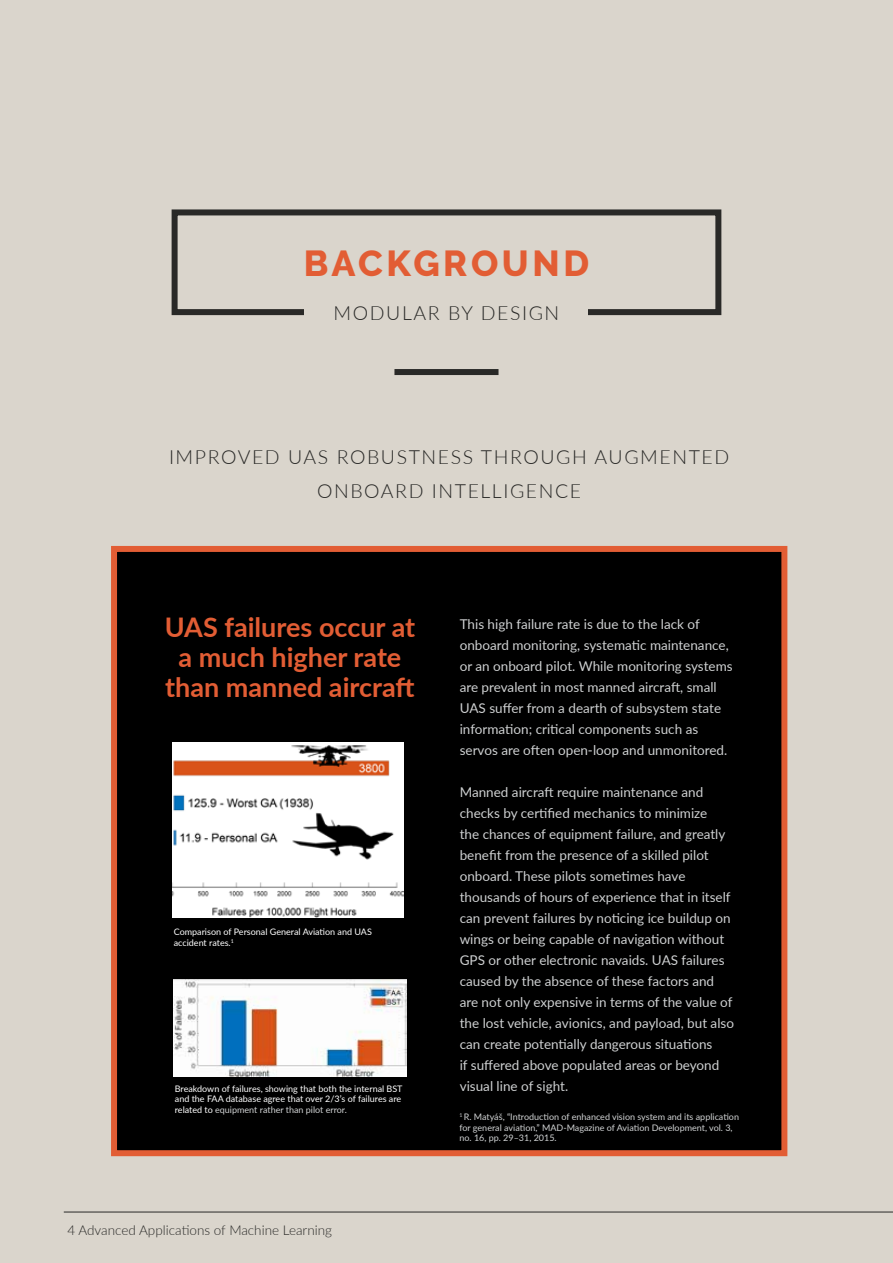
<style>
.page{position:relative;width:893px;height:1263px;background:#dad5cc}
.page>*{position:absolute;margin:0;border:0;box-sizing:border-box;transform-origin:0 0}
.t1{font:800 36px "Raleway";letter-spacing:.1em;color:#e25d34}
.t2{font:700 27px/30px "Lato";color:#e25d34;text-align:center}
.t3{font:300 19.5px/34.5px "Lato";letter-spacing:.08em;color:#292927;text-align:center}
.t4{font:13.5px/21px "Lato";color:#d1d3d4}
.t5{font:300 13.5px "Lato";color:#292927}
.t6{font:9px/10.8px "Lato";color:#fff}
.t7{font:9px/10.8px "Lato";color:#d1d3d4}
.s1{color:#d1d3d4}
</style>
<div class="page">
<div style="left:172px;top:209px;width:549px;height:106px;border:6px solid #292927"></div>
<div style="left:394px;top:369px;width:104px;height:6px;background:#292927"></div>
<div style="left:114px;top:549px;width:670px;height:604px;background:#000"></div>
<div style="left:111px;top:546px;width:676px;height:610px;border:6px solid #e25d34"></div>
<img style="left:172px;top:743px;width:232px;height:175px">
<img style="left:174px;top:979px;width:232px;height:97px">
<hr style="left:64px;top:1212px;width:829px;height:1px;background:#292927">
<div style="left:305px;top:296px;width:283px;height:32px;background:#dad5cc"></div>
<h1 class="t1" style="left:304px;top:243px;width:287px">BACKGROUND</h1>
<h3 class="t3" style="left:334px;top:295px;width:227px">MODULAR BY DESIGN</h3>
<h3 class="t3" style="left:169px;top:439px;width:562px">IMPROVED UAS ROBUSTNESS THROUGH AUGMENTED<br>ONBOARD INTELLIGENCE</h3>
<h2 class="t2" style="left:165px;top:611px;width:252px">UAS failures occur at a much higher rate than manned aircraft</h2>
<p class="t4" style="left:460px;top:613px;width:274px">This high failure rate is due to the lack of onboard monitoring, systematic maintenance, or an onboard pilot. While monitoring systems are prevalent in most manned aircraft, small UAS suffer from a dearth of subsystem state information; critical components such as servos are often open-loop and unmonitored.</p>
<p class="t4" style="left:460px;top:781px;width:276px">Manned aircraft require maintenance and checks by certified mechanics to minimize<br>the chances of equipment failure, and greatly benefit from the presence of a skilled pilot onboard. These pilots sometimes have thousands of hours of experience that in itself can prevent failures by noticing ice buildup on wings or being capable of navigation without GPS or other electronic navaids. UAS failures caused by the absence of these factors and are not only expensive in terms of the value of the lost vehicle, avionics, and payload, but also can create potentially dangerous situations<br>if suffered above populated areas or beyond visual line of sight.</p>
<p class="t6" style="left:174px;top:926px;width:200px">Comparison of Personal General Aviation and UAS accident rates.<sup>1</sup></p>
<p class="t6" style="left:175px;top:1082px;width:229px">Breakdown of failures, showing that both the internal BST and the FAA database agree that over 2/3’s of failures are related to <span class="s1">equipment rather than pilot error.</span></p>
<p class="t7" style="left:459px;top:1111px;width:281px"><sup>1</sup> R. Matyáš, “Introduction of enhanced vision system and its application for general aviation,” MAD-Magazine of Aviation Development, vol. 3, no. 16, pp. 29–31, 2015.</p>
<p class="t5" style="left:67px;top:1220px;width:266px">4 Advanced Applications of Machine Learning</p>
</div>
